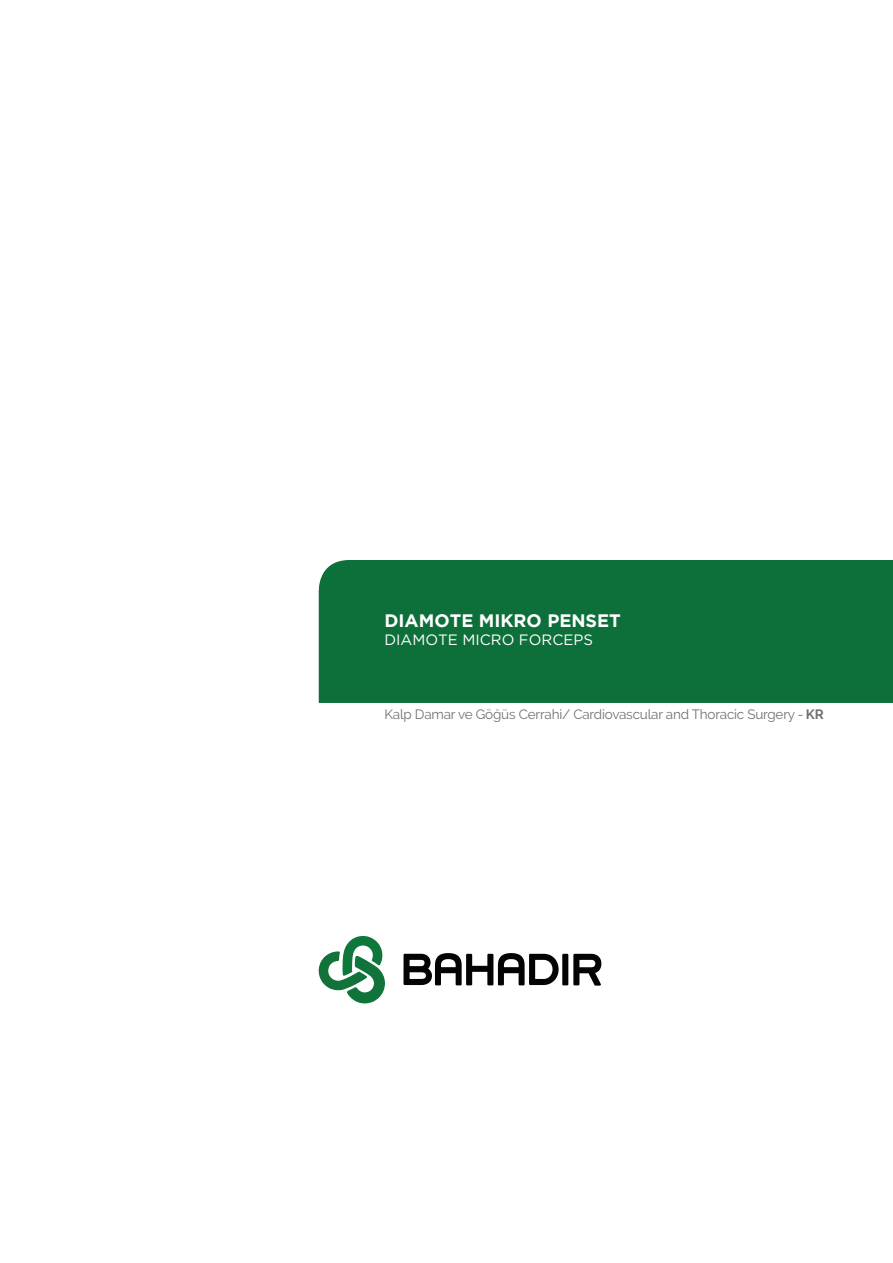
<style>
.page{position:relative;width:893px;height:1263px;background:#fff}
.page>*{position:absolute;margin:0;border:0;box-sizing:border-box;transform-origin:0 0}
.t1{font:700 18px "Gotham";color:#fff}
.t2{font:15px "Gotham";color:#fff}
.t3{font:13.5px "Raleway";letter-spacing:-.015em;color:#6f7172}
.s1{font-weight:700}
</style>
<div class="page">
<div style="left:318px;top:560px;width:575px;height:143px;background:#0d6f3a"></div>
<svg style="left:319px;top:936px;width:66px;height:68px"></svg>
<svg style="left:403px;top:953px;width:198px;height:32px"></svg>
<h1 class="t1" style="left:384px;top:610px;width:238px">DIAMOTE MIKRO PENSET</h1>
<p class="t2" style="left:384px;top:631px;width:210px">DIAMOTE MICRO FORCEPS</p>
<p class="t3" style="left:384px;top:706px;width:441px">Kalp Damar ve Göğüs Cerrahi/ Cardiovascular and Thoracic Surgery - <span class="s1">KR</span></p>
</div>
